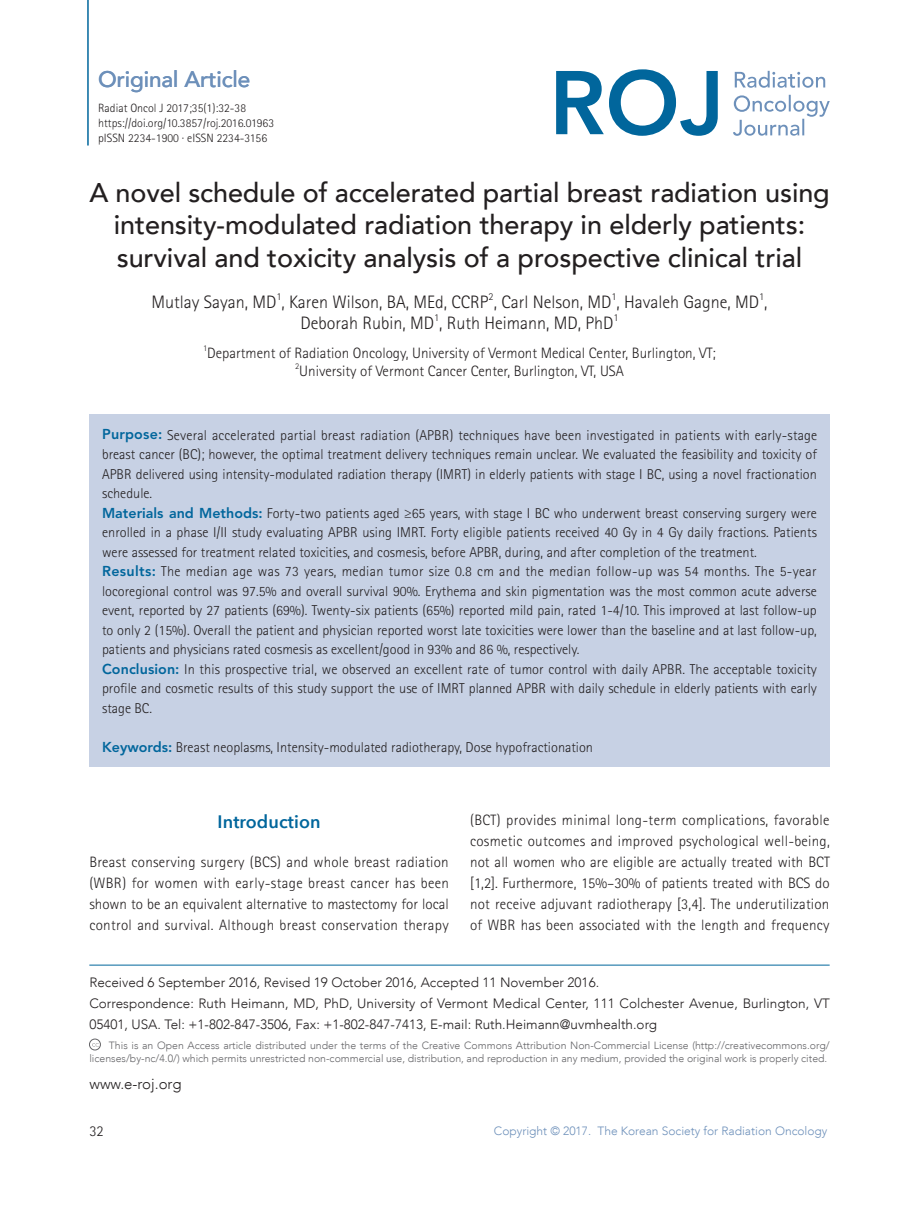
<style>
.page{position:relative;width:919px;height:1217px;background:#fff}
.page>*{position:absolute;margin:0;border:0;box-sizing:border-box;transform-origin:0 0}
.t1{font:500 27px/32.4px "Avenir LT";letter-spacing:-.005em;color:#231f20;text-align:center}
.t2{font:500 22.5px "Avenir LT";letter-spacing:-.005em;color:#6d90ba}
.t3{font:300 18px "Rotis Sans Serif";color:#231f20}
.t4{font:600 18px "Avenir Next";letter-spacing:.005em;color:#01669c}
.t5{font:300 15px/21px "Rotis Sans Serif";color:#231f20;text-align:justify}
.t6{font:300 15px "Avenir LT";color:#231f20}
.t7{font:300 14.25px/19.5px "Rotis Sans Serif";color:#231f20}
.t8{font:300 13.5px/21px "Avenir LT";color:#231f20}
.t9{font:300 12px/15px "Rotis Sans Serif";color:#231f20}
.t10{font:300 12px "Avenir LT";color:#6d90ba}
.t11{font:300 10.5px/13.5px "Avenir LT";color:#636366;text-align:right}
.t12{font:300 10.5px "Rotis Sans Serif";color:#231f20}
.t13{font:300 8.7px "Rotis Sans Serif";color:#231f20}
.s1{font-family:"Avenir LT Std";font-weight:800;color:#01669c}
.s2{font-family:"Avenir LT Std"}
</style>
<div class="page">
<svg style="left:733px;top:95px;width:96px;height:41px"></svg>
<svg style="left:734px;top:71px;width:91px;height:17px"></svg>
<svg style="left:556px;top:69px;width:161px;height:67px"></svg>
<hr style="left:87px;top:0;width:2px;height:145px;background:#01669c">
<svg style="left:92px;top:1043px;width:7px;height:3px"></svg>
<div style="left:89px;top:1038px;width:12px;height:11px;border:1px solid #636366;border-radius:50%"></div>
<div style="left:89px;top:415px;width:740px;height:351px;background:#c7d1e4"></div>
<hr style="left:89px;top:964px;width:740px;height:1px;background:#01669c">
<p class="t2" style="left:98px;top:66px;width:154px">Original Article</p>
<p class="t9" style="left:98px;top:101px;width:177px">Radiat Oncol J 2017;35(1):32-38 https://doi.org/10.3857/roj.2016.01963 pISSN 2234-1900 · eISSN 2234-3156</p>
<p class="t1" style="left:89px;top:177px;width:741px">A novel schedule of accelerated partial breast radiation using intensity-modulated radiation therapy in elderly patients: survival and toxicity analysis of a prospective clinical trial</p>
<p class="t3" style="left:151px;top:292px;width:617px">Mutlay Sayan, MD , Karen Wilson, BA, MEd, CCRP , Carl Nelson, MD , Havaleh Gagne, MD ,</p>
<p class="t12" style="left:276px;top:290px;width:7px">1</p>
<p class="t12" style="left:488px;top:290px;width:7px">2</p>
<p class="t12" style="left:611px;top:290px;width:7px">1</p>
<p class="t12" style="left:759px;top:290px;width:7px">1</p>
<p class="t3" style="left:300px;top:313px;width:315px">Deborah Rubin, MD , Ruth Heimann, MD, PhD</p>
<p class="t12" style="left:434px;top:311px;width:7px">1</p>
<p class="t12" style="left:613px;top:311px;width:7px">1</p>
<p class="t13" style="left:203px;top:343px;width:6px">1</p>
<p class="t5" style="left:207px;top:342px;width:510px">Department of Radiation Oncology, University of Vermont Medical Center, Burlington, VT;</p>
<p class="t13" style="left:295px;top:361px;width:6px">2</p>
<p class="t5" style="left:299px;top:360px;width:326px">University of Vermont Cancer Center, Burlington, VT, USA</p>
<p class="t7" style="left:102px;top:425px;width:716px"><span class="s1">Purpose:</span> Several accelerated partial breast radiation (APBR) techniques have been investigated in patients with early-stage breast cancer (BC); however, the optimal treatment delivery techniques remain unclear. We evaluated the feasibility and toxicity of APBR delivered using intensity-modulated radiation therapy (IMRT) in elderly patients with stage I BC, using a novel fractionation schedule.<br><span class="s1">Materials and Methods:</span> Forty-two patients aged <span class="s2">≥</span>65 years, with stage I BC who underwent breast conserving surgery were enrolled in a phase I/II study evaluating APBR using IMRT. Forty eligible patients received 40 Gy in 4 Gy daily fractions. Patients were assessed for treatment related toxicities, and cosmesis, before APBR, during, and after completion of the treatment.<br><span class="s1">Results:</span> The median age was 73 years, median tumor size 0.8 cm and the median follow-up was 54 months. The 5-year locoregional control was 97.5% and overall survival 90%. Erythema and skin pigmentation was the most common acute adverse event, reported by 27 patients (69%). Twenty-six patients (65%) reported mild pain, rated 1-4/10. This improved at last follow-up to only 2 (15%). Overall the patient and physician reported worst late toxicities were lower than the baseline and at last follow-up, patients and physicians rated cosmesis as excellent/good in 93% and 86 %, respectively.<br><span class="s1">Conclusion:</span> In this prospective trial, we observed an excellent rate of tumor control with daily APBR. The acceptable toxicity profile and cosmetic results of this study support the use of IMRT planned APBR with daily schedule in elderly patients with early stage BC.</p>
<p class="t7" style="left:102px;top:737px;width:492px"><span class="s1">Keywords:</span> Breast neoplasms, Intensity-modulated radiotherapy, Dose hypofractionation</p>
<p class="t4" style="left:217px;top:806px;width:104px">Introduction</p>
<p class="t5" style="left:89px;top:851px;width:361px">Breast conserving surgery (BCS) and whole breast radiation (WBR) for women with early-stage breast cancer has been shown to be an equivalent alternative to mastectomy for local control and survival. Although breast conservation therapy</p>
<p class="t5" style="left:470px;top:809px;width:361px">(BCT) provides minimal long-term complications, favorable cosmetic outcomes and improved psychological well-being, not all women who are eligible are actually treated with BCT [1,2]. Furthermore, 15%–30% of patients treated with BCS do not receive adjuvant radiotherapy [3,4]. The underutilization of WBR has been associated with the length and frequency</p>
<p class="t8" style="left:89px;top:971px;width:742px">Received 6 September 2016, Revised 19 October 2016, Accepted 11 November 2016.<br>Correspondence: Ruth Heimann, MD, PhD, University of Vermont Medical Center, 111 Colchester Avenue, Burlington, VT<br>05401, USA. Tel: +1-802-847-3506, Fax: +1-802-847-7413, E-mail: Ruth.Heimann@uvmhealth.org</p>
<p class="t11" style="left:89px;top:1037px;width:741px">This is an Open Access article distributed under the terms of the Creative Commons Attribution Non-Commercial License (http://creativecommons.org/ licenses/by-nc/4.0/) which permits unrestricted non-commercial use, distribution, and reproduction in any medium, provided the original work is properly cited.</p>
<p class="t6" style="left:89px;top:1074px;width:94px">www.e-roj.org</p>
<p class="t5" style="left:89px;top:1120px;width:16px">32</p>
<p class="t10" style="left:494px;top:1123px;width:335px">Copyright © 2017. The Korean Society for Radiation Oncology</p>
</div>
